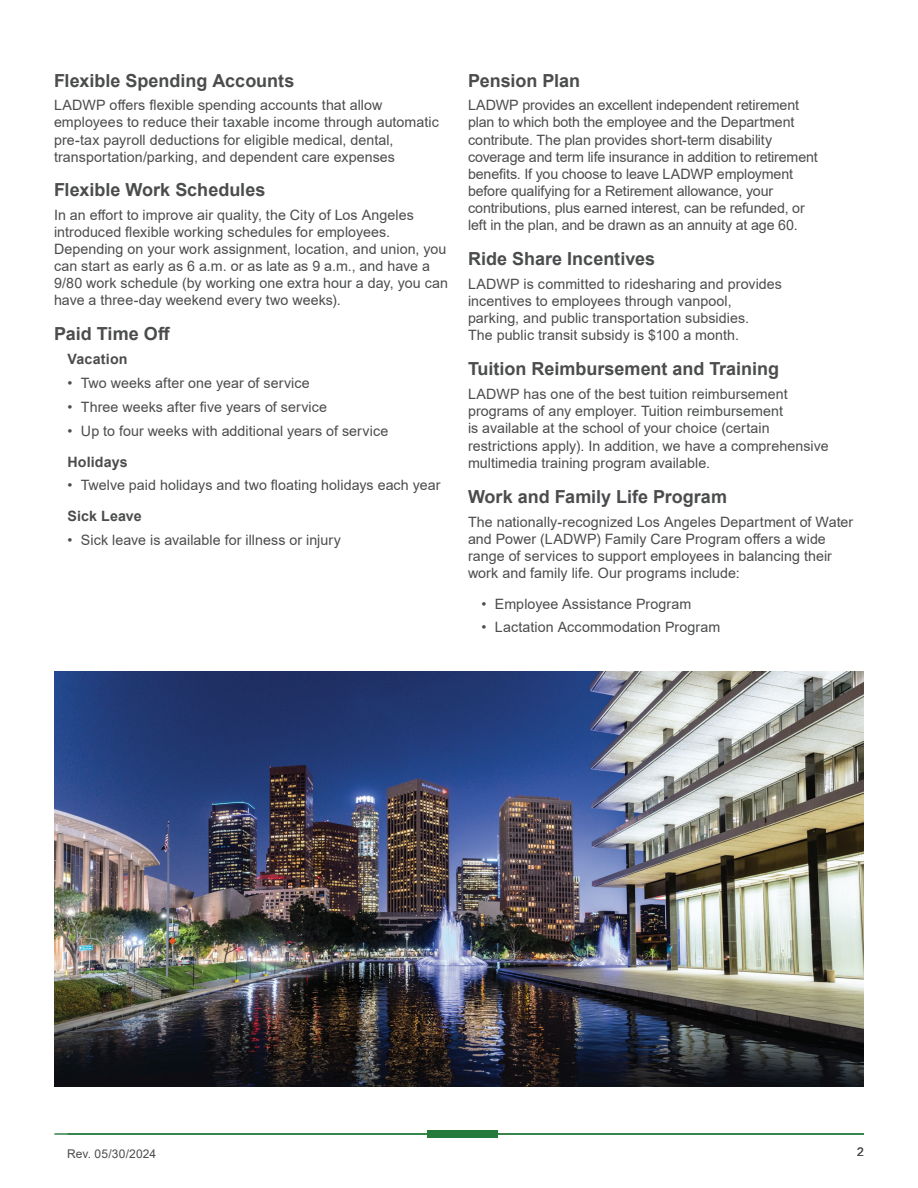
<style>
.page{position:relative;width:918px;height:1188px;background:#fff}
.page>*{position:absolute;margin:0;border:0;box-sizing:border-box;transform-origin:0 0}
.t1{font:700 18px "Arial";color:#4b4c4d}
.t2{font:14.25px/17.1px "Arial";letter-spacing:.005em;color:#4b4c4d}
.t3{font:700 14.25px "Arial";letter-spacing:.01em;color:#4b4c4d}
.t4{font:12px "Arial";letter-spacing:.015em;color:#4b4c4d}
</style>
<div class="page">
<div style="left:434px;top:1130px;width:63px;height:8px;background:#267a3c"></div>
<hr style="left:54px;top:1133px;width:810px;height:2px;background:#267a3c">
<div style="left:427px;top:1130px;width:64px;height:8px;background:#267a3c"></div>
<img style="left:54px;top:672px;width:810px;height:415px">
<p class="t1" style="left:54px;top:68px;width:242px">Flexible Spending Accounts</p>
<p class="t2" style="left:54px;top:97px;width:386px">LADWP offers flexible spending accounts that allow employees to reduce their taxable income through automatic pre-tax payroll deductions for eligible medical, dental, transportation/parking, and dependent care expenses</p>
<p class="t1" style="left:54px;top:177px;width:213px">Flexible Work Schedules</p>
<p class="t2" style="left:54px;top:206px;width:396px">In an effort to improve air quality, the City of Los Angeles introduced flexible working schedules for employees.<br>Depending on your work assignment, location, and union, you can start as early as 6 a.m. or as late as 9 a.m., and have a 9/80 work schedule (by working one extra hour a day, you can have a three-day weekend every two weeks).</p>
<p class="t1" style="left:54px;top:321px;width:118px">Paid Time Off</p>
<p class="t3" style="left:68px;top:349px;width:62px">Vacation</p>
<p class="t2" style="left:68px;top:375px;width:244px">• Two weeks after one year of service</p>
<p class="t2" style="left:68px;top:398px;width:261px">• Three weeks after five years of service</p>
<p class="t2" style="left:68px;top:422px;width:322px">• Up to four weeks with additional years of service</p>
<p class="t3" style="left:68px;top:451px;width:62px">Holidays</p>
<p class="t2" style="left:68px;top:477px;width:375px">• Twelve paid holidays and two floating holidays each year</p>
<p class="t3" style="left:68px;top:506px;width:76px">Sick Leave</p>
<p class="t2" style="left:68px;top:531px;width:275px">• Sick leave is available for illness or injury</p>
<p class="t1" style="left:468px;top:68px;width:114px">Pension Plan</p>
<p class="t2" style="left:468px;top:97px;width:351px">LADWP provides an excellent independent retirement plan to which both the employee and the Department contribute. The plan provides short-term disability coverage and term life insurance in addition to retirement benefits. If you choose to leave LADWP employment before qualifying for a Retirement allowance, your contributions, plus earned interest, can be refunded, or left in the plan, and be drawn as an annuity at age 60.</p>
<p class="t1" style="left:468px;top:246px;width:189px">Ride Share Incentives</p>
<p class="t2" style="left:468px;top:275px;width:316px">LADWP is committed to ridesharing and provides incentives to employees through vanpool, parking, and public transportation subsidies.<br>The public transit subsidy is $100 a month.</p>
<p class="t1" style="left:468px;top:356px;width:313px">Tuition Reimbursement and Training</p>
<p class="t2" style="left:468px;top:386px;width:362px">LADWP has one of the best tuition reimbursement programs of any employer. Tuition reimbursement<br>is available at the school of your choice (certain restrictions apply). In addition, we have a comprehensive multimedia training program available.</p>
<p class="t1" style="left:468px;top:484px;width:261px">Work and Family Life Program</p>
<p class="t2" style="left:468px;top:513px;width:387px">The nationally-recognized Los Angeles Department of Water and Power (LADWP) Family Care Program offers a wide range of services to support employees in balancing their work and family life. Our programs include:</p>
<p class="t2" style="left:481px;top:595px;width:211px">• Employee Assistance Program</p>
<p class="t2" style="left:481px;top:619px;width:240px">• Lactation Accommodation Program</p>
<p class="t4" style="left:67px;top:1145px;width:91px">Rev. 05/30/2024</p>
<p class="t4" style="left:857px;top:1144px;width:8px">2</p>
</div>
